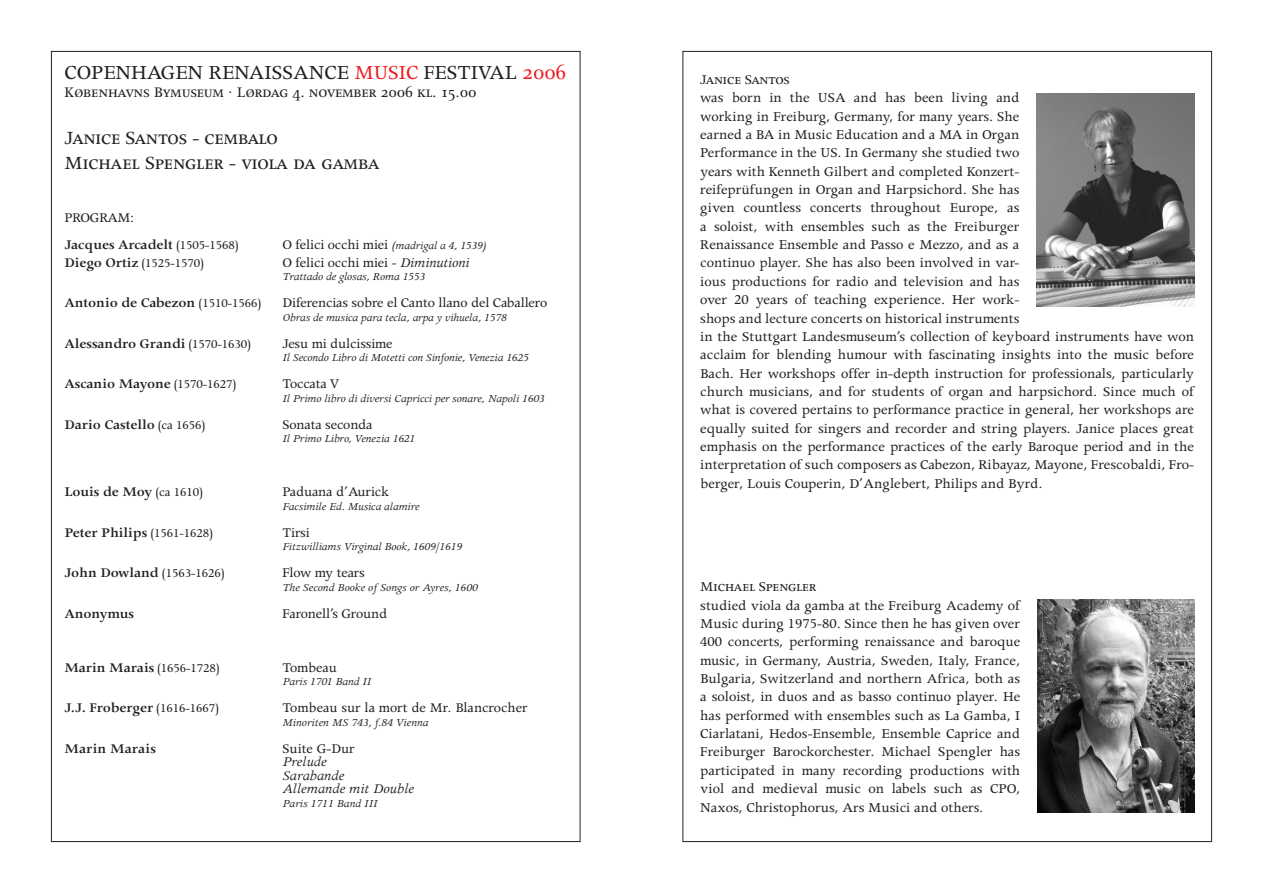
<style>
.page{position:relative;width:1263px;height:893px;background:#fff}
.page>*{position:absolute;margin:0;border:0;box-sizing:border-box;transform-origin:0 0}
.t1{font:22.5px "Apollo MT SC";letter-spacing:-.005em;color:#231f20}
.t2{font:21px/25.2px "Apollo MT SC";letter-spacing:-.01em;color:#231f20}
.t3{font:16.5px "Apollo MT SC";color:#231f20}
.t4{font:15.3px/18.3px "Apollo";color:#231f20}
.t5{font:600 15px/27px "Apollo";letter-spacing:-.01em;color:#231f20}
.t6{font:15px "Apollo";letter-spacing:-.01em;color:#231f20}
.t7{font:italic 15px/13.5px "Apollo";color:#231f20}
.t8{font:13.5px "Apollo";letter-spacing:-.01em;color:#231f20}
.t9{font:italic 12px "Apollo";letter-spacing:-.01em;color:#231f20}
.s1{color:#ee1d23}
.s2{font-weight:400}
.s3{font-weight:400;font-size:13.5px}
.s4{font-style:normal;font-size:15px}
.s5{font-weight:600;font-size:15px}
.s6{font-style:italic}
.s7{font-style:normal}
.s8{font-family:"Apollo MT SC"}
</style>
<div class="page">
<img style="left:1037px;top:600px;width:157px;height:212px">
<img style="left:1036px;top:93px;width:158px;height:213px">
<p class="t1" style="left:65px;top:58px;width:503px">COPENHAGEN RENAISSANCE <span class="s1">MUSIC</span> FESTIVAL <span class="s1">2006</span></p>
<p class="t3" style="left:65px;top:82px;width:413px">Københavns Bymuseum · Lørdag 4. november 2006 kl. 15.00</p>
<p class="t2" style="left:65px;top:124px;width:317px">Janice Santos - cembalo<br>Michael Spengler - viola da gamba</p>
<p class="t5" style="left:65px;top:203px;width:175px"><span class="s2">PROGRAM:<br></span>Jacques Arcadelt <span class="s3">(1505-1568)</span></p>
<p class="t9" style="left:282px;top:238px;width:206px"><span class="s4">O felici occhi miei</span> (madrigal a 4, 1539)</p>
<p class="t8" style="left:65px;top:254px;width:141px"><span class="s5">Diego Ortiz</span> (1525-1570)</p>
<p class="t6" style="left:282px;top:253px;width:189px">O felici occhi miei - <span class="s6">Diminutioni</span></p>
<p class="t9" style="left:282px;top:269px;width:144px">Trattado de glosas, Roma 1553</p>
<p class="t5" style="left:65px;top:289px;width:198px">Antonio de Cabezon <span class="s3">(1510-1566)</span></p>
<p class="t6" style="left:283px;top:293px;width:266px">Diferencias sobre el Canto llano del Caballero</p>
<p class="t9" style="left:282px;top:310px;width:226px">Obras de musica para tecla, arpa y vihuela, 1578</p>
<p class="t5" style="left:65px;top:329px;width:188px">Alessandro Grandi <span class="s3">(1570-1630)</span></p>
<p class="t6" style="left:282px;top:334px;width:112px">Jesu mi dulcissime</p>
<p class="t9" style="left:282px;top:350px;width:248px">Il Secondo Libro di Motetti con Sinfonie, Venezia 1625</p>
<p class="t5" style="left:65px;top:370px;width:173px">Ascanio Mayone <span class="s3">(1570-1627)</span></p>
<p class="t6" style="left:282px;top:374px;width:59px">Toccata V</p>
<p class="t9" style="left:282px;top:391px;width:264px">Il Primo libro di diversi Capricci per sonare, Napoli 1603</p>
<p class="t5" style="left:65px;top:410px;width:142px">Dario Castello <span class="s3">(ca 1656)</span></p>
<p class="t6" style="left:282px;top:415px;width:92px">Sonata seconda</p>
<p class="t9" style="left:282px;top:431px;width:134px">Il Primo Libro, Venezia 1621</p>
<p class="t5" style="left:65px;top:478px;width:140px">Louis de Moy <span class="s3">(ca 1610)</span></p>
<p class="t6" style="left:282px;top:482px;width:108px">Paduana d’Aurick</p>
<p class="t9" style="left:282px;top:499px;width:139px">Facsimile Ed. Musica alamire</p>
<p class="t5" style="left:65px;top:518px;width:150px">Peter Philips <span class="s3">(1561-1628)</span></p>
<p class="t6" style="left:282px;top:523px;width:29px">Tirsi</p>
<p class="t9" style="left:282px;top:539px;width:181px">Fitzwilliams Virginal Book, 1609/1619</p>
<p class="t5" style="left:65px;top:559px;width:161px">John Dowland <span class="s3">(1563-1626)</span></p>
<p class="t6" style="left:282px;top:563px;width:84px">Flow my tears</p>
<p class="t9" style="left:282px;top:580px;width:197px">The Second Booke of Songs or Ayres, 1600</p>
<p class="t5" style="left:65px;top:599px;width:71px">Anonymus</p>
<p class="t6" style="left:282px;top:604px;width:106px">Faronell’s Ground</p>
<p class="t5" style="left:65px;top:653px;width:156px">Marin Marais <span class="s3">(1656-1728)</span></p>
<p class="t6" style="left:282px;top:658px;width:56px">Tombeau</p>
<p class="t9" style="left:282px;top:674px;width:90px">Paris 1701 Band II</p>
<p class="t5" style="left:65px;top:694px;width:156px">J.J. Froberger <span class="s3">(1616-1667)</span></p>
<p class="t6" style="left:282px;top:698px;width:247px">Tombeau sur la mort de Mr. Blancrocher</p>
<p class="t9" style="left:282px;top:715px;width:148px">Minoriten MS 743, f.84 Vienna</p>
<p class="t5" style="left:65px;top:734px;width:93px">Marin Marais</p>
<p class="t7" style="left:282px;top:741px;width:133px"><span class="s7">Suite G-Dur<br></span>Prelude<br>Sarabande<br>Allemande mit Double</p>
<p class="t9" style="left:282px;top:796px;width:97px">Paris 1711 Band III</p>
<p class="t4" style="left:700px;top:69px;width:495px"><span class="s8">Janice Santos<br></span>was born in the USA and has been living and<br>working in Freiburg, Germany, for many years. She<br>earned a BA in Music Education and a MA in Organ<br>Performance in the US. In Germany she studied two<br>years with Kenneth Gilbert and completed Konzert-<br>reifeprüfungen in Organ and Harpsichord. She has<br>given countless concerts throughout Europe, as<br>a soloist, with ensembles such as the Freiburger<br>Renaissance Ensemble and Passo e Mezzo, and as a<br>continuo player. She has also been involved in var-<br>ious productions for radio and television and has<br>over 20 years of teaching experience. Her work-<br>shops and lecture concerts on historical instruments<br>in the Stuttgart Landesmuseum’s collection of keyboard instruments have won acclaim for blending humour with fascinating insights into the music before Bach. Her workshops offer in-depth instruction for professionals, particularly church musicians, and for students of organ and harpsichord. Since much of what is covered pertains to performance practice in general, her workshops are equally suited for singers and recorder and string players. Janice places great emphasis on the performance practices of the early Baroque period and in the interpretation of such composers as Cabezon, Ribayaz, Mayone, Frescobaldi, Fro&shy;berger, Louis Couperin, D’Anglebert, Philips and Byrd.</p>
<p class="t4" style="left:700px;top:577px;width:321px"><span class="s8">Michael Spengler<br></span>studied viola da gamba at the Freiburg Academy of Music during 1975-80. Since then he has given over 400 concerts, performing renaissance and baroque music, in Germany, Austria, Sweden, Italy, France, Bulgaria, Switzerland and northern Africa, both as a soloist, in duos and as basso continuo player. He has performed with ensembles such as La Gamba, I Ciarlatani, Hedos-Ensemble, Ensemble Caprice and Freiburger Barockorchester. Michael Spengler has participated in many recording productions with viol and medieval music on labels such as CPO, Naxos, Christophorus, Ars Musici and others.</p>
</div>
